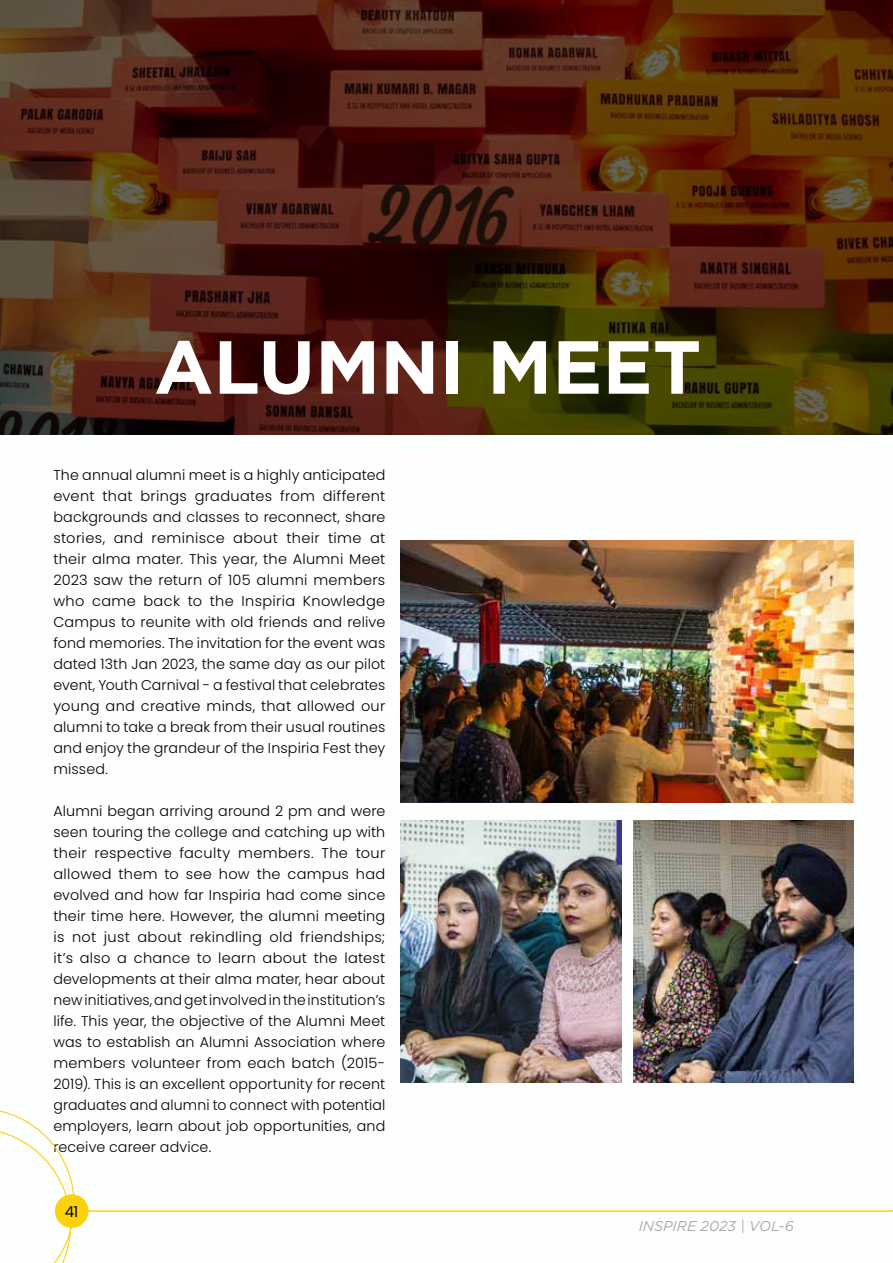
<style>
.page{position:relative;width:893px;height:1263px;background:#fff}
.page>*{position:absolute;margin:0;border:0;box-sizing:border-box;transform-origin:0 0}
.t1{font:700 75px "Gotham";color:#fff}
.t2{font:15px "Poppins";color:#000}
.t3{font:300 14.25px/21px "Poppins";letter-spacing:.01em;color:#000;text-align:justify}
.t4{font:italic 14.25px "Gotham";color:#a8aaad}
</style>
<div class="page">
<img style="left:401px;top:540px;width:453px;height:263px">
<img style="left:401px;top:820px;width:220px;height:262px">
<img style="left:633px;top:820px;width:221px;height:262px">
<svg style="left:0;top:0;width:892px;height:434px;background:#4c2710"></svg>
<hr style="left:892px;top:0;width:1px;height:587px;background:#26449a">
<hr style="left:892px;top:434px;width:1px;height:829px;background:#4ecc66">
<svg style="left:0;top:1110px;width:77px;height:153px"></svg>
<hr style="left:72px;top:1210px;width:821px;height:2px;background:#fbd20c">
<div style="left:55px;top:1194px;width:33px;height:34px;background:#fbd20c;border-radius:50%"></div>
<h1 class="t1" style="left:154px;top:324px;width:549px">ALUMNI MEET</h1>
<p class="t3" style="left:53px;top:465px;width:333px">The annual alumni meet is a highly anticipated event that brings graduates from different backgrounds and classes to reconnect, share stories, and reminisce about their time at their alma mater. This year, the Alumni Meet 2023 saw the return of 105 alumni members who came back to the Inspiria Knowledge Campus to reunite with old friends and relive fond memories. The invitation for the event was dated 13th Jan 2023, the same day as our pilot event, Youth Carnival - a festival that celebrates young and creative minds, that allowed our alumni to take a break from their usual routines and enjoy the grandeur of the Inspiria Fest they missed.</p>
<p class="t3" style="left:53px;top:801px;width:333px">Alumni began arriving around 2 pm and were seen touring the college and catching up with their respective faculty members. The tour allowed them to see how the campus had evolved and how far Inspiria had come since their time here. However, the alumni meeting is not just about rekindling old friendships; it’s also a chance to learn about the latest developments at their alma mater, hear about new initiatives, and get involved in the institution’s life. This year, the objective of the Alumni Meet was to establish an Alumni Association where members volunteer from each batch (2015- 2019). This is an excellent opportunity for recent graduates and alumni to connect with potential employers, learn about job opportunities, and receive career advice.</p>
<p class="t2" style="left:65px;top:1203px;width:15px">41</p>
<p class="t4" style="left:639px;top:1218px;width:157px">INSPIRE 2023 | VOL-6</p>
</div>
